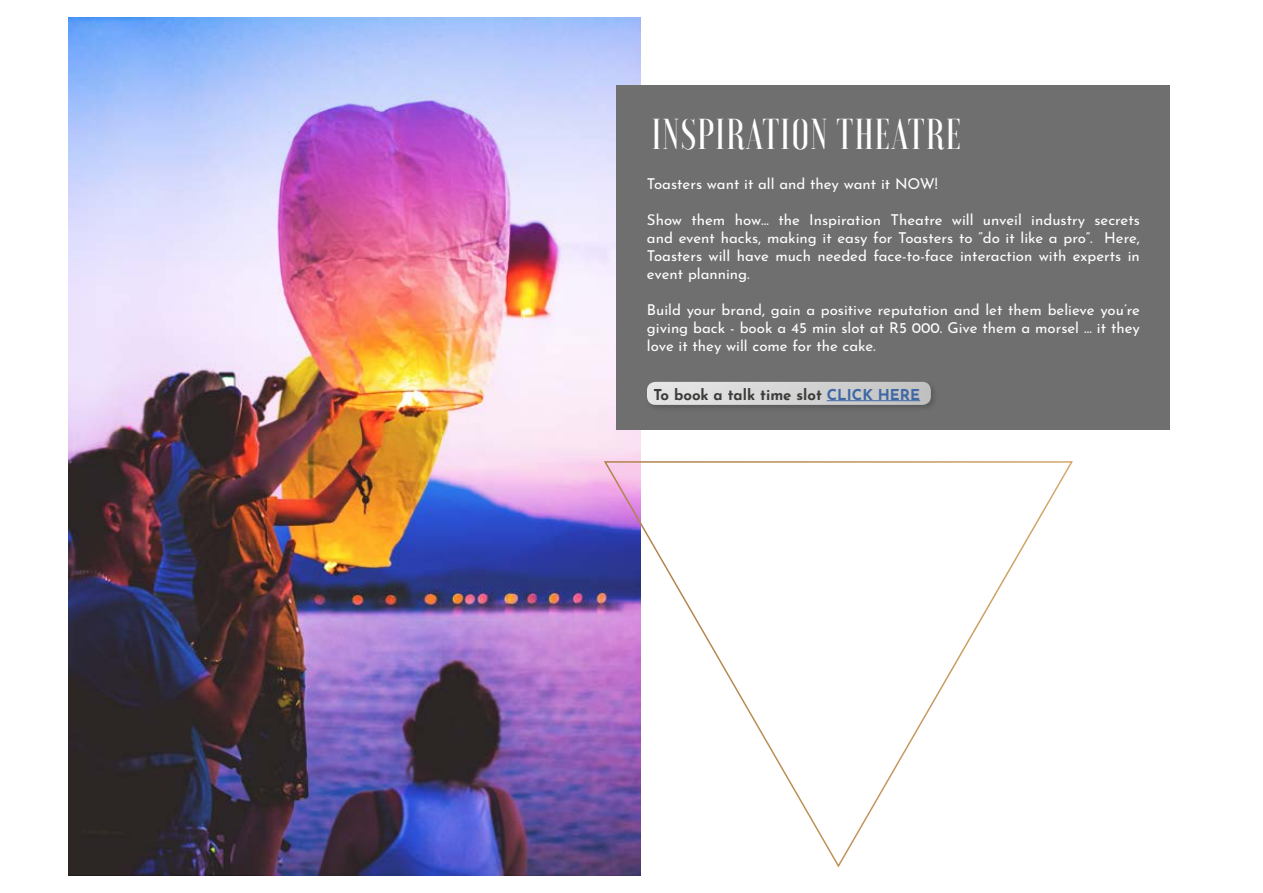
<style>
.page{position:relative;width:1263px;height:893px;background:#fff}
.page>*{position:absolute;margin:0;border:0;box-sizing:border-box;transform-origin:0 0}
.t1{font:500 43.05px "Voga";letter-spacing:.03em;color:#fff}
.t2{font:15px/18px "Josefin Sans";color:#fff;text-align:justify}
.t3{font:700 15px "Josefin Sans";color:#3c3c3b}
.s1{color:#3f68a5}
</style>
<div class="page">
<img style="left:68px;top:17px;width:572px;height:859px">
<svg style="left:602px;top:460px;width:471px;height:408px"></svg>
<div style="left:617px;top:85px;width:553px;height:344px;background:#706f6f"></div>
<div style="left:645px;top:380px;width:293px;height:33px;background:#000;opacity:.21"></div>
<div style="left:647px;top:382px;width:284px;height:23px;background:linear-gradient(to right,#e7e7e7,#c2c1c1);border-radius:9px"></div>
<hr style="left:827px;top:400px;width:93px;height:1px;background:#3f68a5">
<h1 class="t1" style="left:652px;top:110px;width:311px">INSPIRATION THEATRE</h1>
<p class="t2" style="left:647px;top:173px;width:292px">Toasters want it all and they want it NOW!</p>
<p class="t2" style="left:647px;top:209px;width:494px">Show them how… the Inspiration Theatre will unveil industry secrets and event hacks, making it easy for Toasters to “do it like a pro”. Here, Toasters will have much needed face-to-face interaction with experts in event planning.</p>
<p class="t2" style="left:647px;top:299px;width:494px">Build your brand, gain a positive reputation and let them believe you’re giving back - book a 45 min slot at R5 000. Give them a morsel … it they love it they will come for the cake.</p>
<p class="t3" style="left:653px;top:381px;width:268px">To book a talk time slot <span class="s1">CLICK HERE</span></p>
</div>
